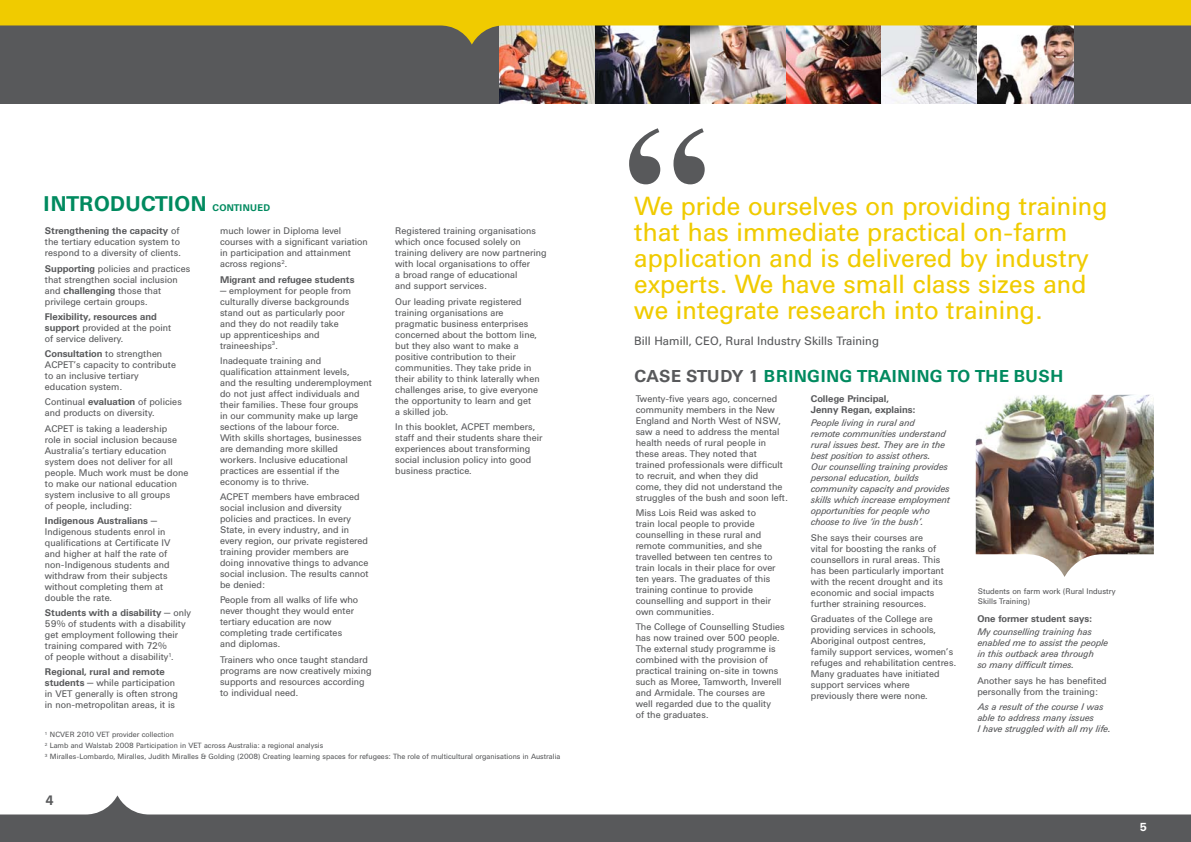
<style>
.page{position:relative;width:1191px;height:842px;background:#fff}
.page>*{position:absolute;margin:0;border:0;box-sizing:border-box;transform-origin:0 0}
.t1{font:26px/26px "Univers BQ";color:#f0cb00}
.t2{font:700 21px "Univers BQ";color:#008a5f}
.t3{font:700 17px "Univers BQ";color:#008a5f}
.t4{font:700 17px "Univers BQ";color:#58595b}
.t5{font:700 13.5px "Univers BQ";color:#58595b}
.t6{font:12px "Univers BQ";color:#58595b}
.t7{font:700 11.5px "Univers BQ";color:#fff}
.t8{font:9.5px/11px "Univers BQ";color:#58595b}
.t9{font:italic 9.5px/11px "Univers BQ";color:#58595b}
.t10{font:700 9.5px/11px "Univers BQ";color:#58595b}
.t11{font:700 9.5px "Univers BQ";color:#008a5f}
.t12{font:8px/9.6px "Univers BQ";color:#58595b}
.t13{font:7.5px/11px "Univers BQ";color:#58595b}
.s1{font-weight:700}
.s2{color:#58595b}
</style>
<div class="page">
<svg style="left:0;top:795px;width:1191px;height:47px;fill:#58595b"></svg>
<div style="left:0;top:0;width:1191px;height:104px;background:#58595b"></div>
<img style="left:499px;top:45px;width:574px;height:59px">
<svg style="left:0;top:0;width:1191px;height:45px;fill:#f0cb00"></svg>
<svg style="left:629px;top:128px;width:75px;height:56px"></svg>
<img style="left:975px;top:395px;width:178px;height:182px">
<h2 class="t2" style="left:44px;top:192px;width:15px">introduction</h2>
<p class="t11" style="left:213px;top:202px;width:8px">continued</p>
<h1 class="t1" style="left:634px;top:193px;width:475px">We pride ourselves on providing training that has immediate practical on-farm application and is delivered by industry experts. We have small class sizes and we integrate research into training.</h1>
<p class="t6" style="left:634px;top:334px;width:246px">Bill Hamill, CEO, Rural Industry Skills Training</p>
<p class="t8" style="left:45px;top:226px;width:137px"><span class="s1">Strengthening the capacity</span> of the tertiary education system to respond to a diversity of clients.</p>
<p class="t8" style="left:45px;top:263px;width:147px"><span class="s1">Supporting</span> policies and practices that strengthen social inclusion and <span class="s1">challenging</span> those that privilege certain groups.</p>
<p class="t8" style="left:45px;top:311px;width:128px"><span class="s1">Flexibility, resources and support</span> provided at the point of service delivery.</p>
<p class="t8" style="left:45px;top:348px;width:132px"><span class="s1">Consultation</span> to strengthen<br>ACPET’s capacity to contribute to an inclusive tertiary education system.</p>
<p class="t8" style="left:45px;top:397px;width:138px">Continual <span class="s1">evaluation</span> of policies and products on diversity.</p>
<p class="t8" style="left:45px;top:423px;width:145px">ACPET is taking a leadership<br>role in social inclusion because<br>Australia’s tertiary education system does not deliver for all people. Much work must be done to make our national education system inclusive to all groups<br>of people, including:</p>
<p class="t8" style="left:45px;top:515px;width:127px"><span class="s1">Indigenous Australians</span> —<br>Indigenous students enrol in qualifications at Certificate IV and higher at half the rate of non-Indigenous students and withdraw from their subjects without completing them at double the rate.</p>
<p class="t8" style="left:45px;top:607px;width:148px"><span class="s1">Students with a disability</span> — only<br>59% of students with a disability get employment following their training compared with 72%<br>of people without a disability<sup>1</sup>.</p>
<p class="t8" style="left:45px;top:667px;width:134px"><span class="s1">Regional, rural and remote students</span> — while participation in VET generally is often strong in non-metropolitan areas, it is</p>
<p class="t8" style="left:220px;top:226px;width:149px">much lower in Diploma level courses with a significant variation in participation and attainment across regions<sup>2</sup>.</p>
<p class="t10" style="left:220px;top:274px;width:136px">Migrant and refugee students</p>
<p class="t8" style="left:220px;top:285px;width:132px">— employment for people from culturally diverse backgrounds stand out as particularly poor and they do not readily take up apprenticeships and traineeships<sup>3</sup>.</p>
<p class="t8" style="left:220px;top:355px;width:153px">Inadequate training and qualification attainment levels,<br>and the resulting underemployment do not just affect individuals and their families. These four groups<br>in our community make up large sections of the labour force.<br>With skills shortages, businesses are demanding more skilled workers. Inclusive educational practices are essential if the economy is to thrive.</p>
<p class="t8" style="left:220px;top:491px;width:150px">ACPET members have embraced social inclusion and diversity policies and practices. In every<br>State, in every industry, and in every region, our private registered training provider members are doing innovative things to advance social inclusion. The results cannot be denied:</p>
<p class="t8" style="left:220px;top:595px;width:140px">People from all walks of life who never thought they would enter tertiary education are now completing trade certificates and diplomas.</p>
<p class="t8" style="left:220px;top:654px;width:153px">Trainers who once taught standard programs are now creatively mixing supports and resources according to individual need.</p>
<p class="t8" style="left:395px;top:226px;width:153px">Registered training organisations which once focused solely on training delivery are now partnering with local organisations to offer<br>a broad range of educational<br>and support services.</p>
<p class="t8" style="left:395px;top:296px;width:146px">Our leading private registered training organisations are pragmatic business enterprises concerned about the bottom line, but they also want to make a positive contribution to their communities. They take pride in their ability to think laterally when challenges arise, to give everyone the opportunity to learn and get<br>a skilled job.</p>
<p class="t8" style="left:395px;top:421px;width:149px">In this booklet, ACPET members, staff and their students share their experiences about transforming social inclusion policy into good business practice.</p>
<h3 class="t4" style="left:634px;top:366px;width:13px">case</h3>
<h3 class="t4" style="left:686px;top:366px;width:13px">study</h3>
<h3 class="t3" style="left:748px;top:366px;width:40px"><span class="s2">1</span> Bringing</h3>
<h3 class="t3" style="left:857px;top:366px;width:12px">training</h3>
<h3 class="t3" style="left:947px;top:366px;width:79px">to thebus</h3>
<h3 class="t3" style="left:1050px;top:366px;width:14px">h</h3>
<p class="t10" style="left:811px;top:393px;width:106px">College Principal,<br>Jenny Regan, explains:</p>
<p class="t9" style="left:811px;top:418px;width:140px">People living in rural and<br>remote communities understand rural issues best. They are in the best position to assist others.<br>Our counselling training provides personal education, builds community capacity and provides skills which increase employment opportunities for people who choose to live ‘in the bush’.</p>
<p class="t8" style="left:811px;top:532px;width:135px">She says their courses are<br>vital for boosting the ranks of counsellors in rural areas. This has been particularly important with the recent drought and its economic and social impacts further straining resources.</p>
<p class="t8" style="left:811px;top:613px;width:147px">Graduates of the College are providing services in schools,<br>Aboriginal outpost centres,<br>family support services, women’s refuges and rehabilitation centres.<br>Many graduates have initiated support services where<br>previously there were none.</p>
<p class="t8" style="left:635px;top:393px;width:153px">Twenty-five years ago, concerned community members in the New<br>England and North West of NSW, saw a need to address the mental health needs of rural people in these areas. They noted that trained professionals were difficult to recruit, and when they did<br>come, they did not understand the struggles of the bush and soon left.</p>
<p class="t8" style="left:635px;top:507px;width:141px">Miss Lois Reid was asked to train local people to provide counselling in these rural and remote communities, and she travelled between ten centres to train locals in their place for over ten years. The graduates of this training continue to provide counselling and support in their own communities.</p>
<p class="t8" style="left:635px;top:621px;width:150px">The College of Counselling Studies has now trained over 500 people.<br>The external study programme is combined with the provision of practical training on-site in towns such as Moree, Tamworth, Inverell and Armidale. The courses are well regarded due to the quality<br>of the graduates.</p>
<p class="t12" style="left:977px;top:587px;width:139px">Students on farm work (Rural Industry<br>Skills Training)</p>
<p class="t10" style="left:977px;top:613px;width:116px">One former student says:</p>
<p class="t9" style="left:977px;top:627px;width:132px">My counselling training has enabled me to assist the people in this outback area through<br>so many difficult times.</p>
<p class="t8" style="left:977px;top:675px;width:131px">Another says he has benefited personally from the training:</p>
<p class="t9" style="left:977px;top:701px;width:135px">As a result of the course I was able to address many issues<br>I have struggled with all my life.</p>
<p class="t13" style="left:45px;top:729px;width:517px"><sup>1</sup> NCVER 2010 VET provider collection<br><sup>2</sup> Lamb and Walstab 2008 Participation in VET across Australia: a regional analysis<br><sup>3</sup> Miralles-Lombardo, Miralles, Judith Miralles &amp; Golding (2008) Creating learning spaces for refugees: The role of multicultural organisations in Australia</p>
<h3 class="t5" style="left:45px;top:793px;width:10px">4</h3>
<p class="t7" style="left:1140px;top:821px;width:9px">5</p>
</div>
